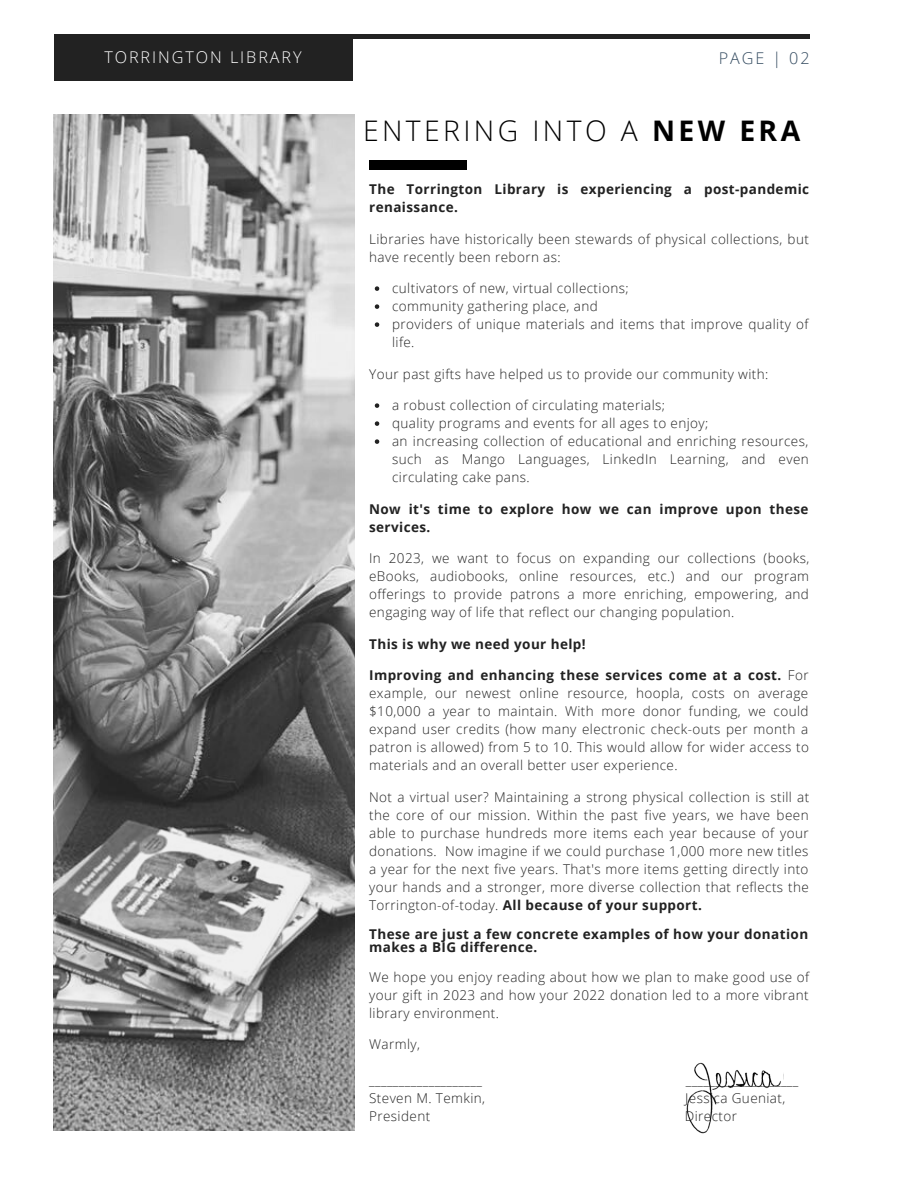
<style>
.page{position:relative;width:918px;height:1188px;background:#fff}
.page>*{position:absolute;margin:0;border:0;box-sizing:border-box;transform-origin:0 0}
.t1{font:300 28.35px "Open Sans";letter-spacing:.12em;color:#000}
.t2{font:300 16.2px "Open Sans";letter-spacing:.12em;color:#fff}
.t3{font:300 16.2px "Open Sans";letter-spacing:.12em;color:#364d62}
.t4{font:300 13.5px/18px "Open Sans";letter-spacing:.03em;color:#222;text-align:justify}
.t5{font:700 13.5px/18px "Open Sans";letter-spacing:.03em;color:#222}
.s1{font-weight:700}
</style>
<div class="page">
<hr style="left:54px;top:35px;width:755px;height:3px;background:#222">
<div style="left:54px;top:35px;width:299px;height:45px;background:#222"></div>
<img style="left:54px;top:115px;width:300px;height:1016px">
<div style="left:369px;top:161px;width:98px;height:9px;background:#000"></div>
<img style="left:686px;top:1062px;width:95px;height:72px">
<svg style="left:375px;top:286px;width:4px;height:5px"></svg>
<svg style="left:375px;top:304px;width:4px;height:5px"></svg>
<svg style="left:375px;top:322px;width:4px;height:5px"></svg>
<svg style="left:375px;top:403px;width:4px;height:5px"></svg>
<svg style="left:375px;top:421px;width:4px;height:5px"></svg>
<svg style="left:375px;top:439px;width:4px;height:5px"></svg>
<p class="t2" style="left:104px;top:45px;width:199px">TORRINGTON LIBRARY</p>
<p class="t3" style="left:719px;top:47px;width:92px">PAGE | 02</p>
<p class="t1" style="left:363px;top:111px;width:439px">ENTERING INTO A <span class="s1">NEW ERA</span></p>
<p class="t5" style="left:369px;top:180px;width:441px">The Torrington Library is experiencing a post-pandemic renaissance.</p>
<p class="t4" style="left:369px;top:229px;width:441px">Libraries have historically been stewards of physical collections, but have recently been reborn as:</p>
<p class="t4" style="left:392px;top:279px;width:238px">cultivators of new, virtual collections;</p>
<p class="t4" style="left:392px;top:297px;width:207px">community gathering place, and</p>
<p class="t4" style="left:392px;top:315px;width:418px">providers of unique materials and items that improve quality of life.</p>
<p class="t4" style="left:369px;top:364px;width:401px">Your past gifts have helped us to provide our community with:</p>
<p class="t4" style="left:392px;top:396px;width:275px">a robust collection of circulating materials;</p>
<p class="t4" style="left:392px;top:414px;width:318px">quality programs and events for all ages to enjoy;</p>
<p class="t4" style="left:392px;top:432px;width:418px">an increasing collection of educational and enriching resources, such as Mango Languages, LinkedIn Learning, and even circulating cake pans.</p>
<p class="t5" style="left:369px;top:499px;width:441px">Now it's time to explore how we can improve upon these services.</p>
<p class="t4" style="left:369px;top:549px;width:442px">In 2023, we want to focus on expanding our collections (books, eBooks, audiobooks, online resources, etc.) and our program offerings to provide patrons a more enriching, empowering, and engaging way of life that reflect our changing population.</p>
<p class="t5" style="left:369px;top:634px;width:218px">This is why we need your help!</p>
<p class="t4" style="left:369px;top:666px;width:441px"><span class="s1">Improving and enhancing these services come at a cost.</span> For example, our newest online resource, hoopla, costs on average $10,000 a year to maintain. With more donor funding, we could expand user credits (how many electronic check-outs per month a patron is allowed) from 5 to 10. This would allow for wider access to materials and an overall better user experience.</p>
<p class="t4" style="left:369px;top:787px;width:442px">Not a virtual user? Maintaining a strong physical collection is still at the core of our mission. Within the past five years, we have been able to purchase hundreds more items each year because of your donations. Now imagine if we could purchase 1,000 more new titles a year for the next five years. That's more items getting directly into your hands and a stronger, more diverse collection that reflects the Torrington-of-today. <span class="s1">All because of your support.</span></p>
<p class="t5" style="left:369px;top:927px;width:441px;line-height:13.5px">These are just a few concrete examples of how your donation makes a BIG difference.</p>
<p class="t4" style="left:369px;top:967px;width:441px">We hope you enjoy reading about how we plan to make good use of your gift in 2023 and how your 2022 donation led to a more vibrant library environment.</p>
<p class="t4" style="left:369px;top:1035px;width:52px">Warmly,</p>
<p class="t4" style="left:369px;top:1071px;width:114px">___________________</p>
<p class="t4" style="left:686px;top:1071px;width:114px">___________________</p>
<p class="t4" style="left:369px;top:1089px;width:118px">Steven M. Temkin,</p>
<p class="t4" style="left:685px;top:1089px;width:102px">Jessica Gueniat,</p>
<p class="t4" style="left:369px;top:1107px;width:63px">President</p>
<p class="t4" style="left:685px;top:1107px;width:54px">Director</p>
</div>
